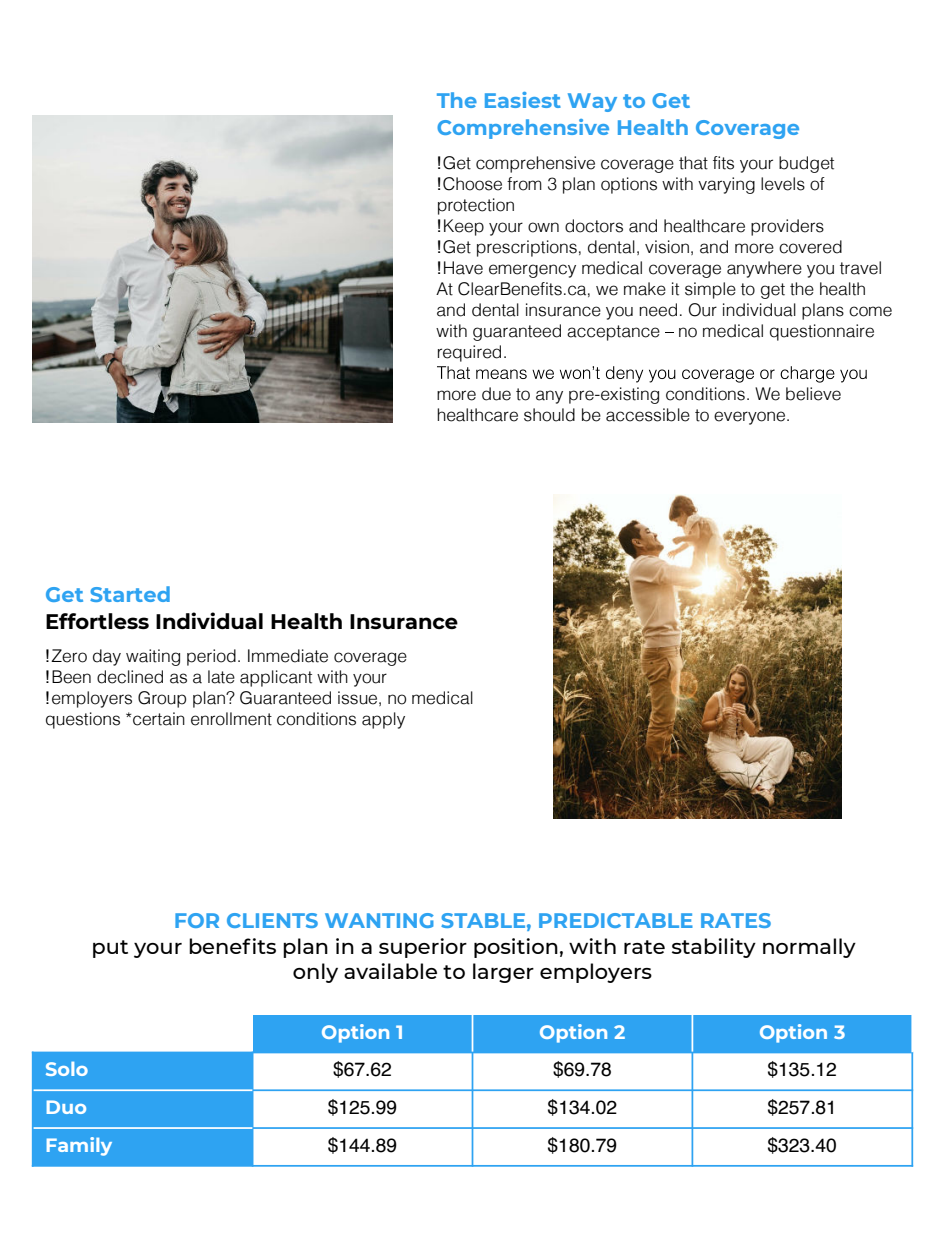
<style>
.page{position:relative;width:945px;height:1260px;background:#fff}
.page>*{position:absolute;margin:0;border:0;box-sizing:border-box;transform-origin:0 0}
.t1{font:700 21px/26.4px "Montserrat";color:#2ea3f2}
.t2{font:500 21px/24.8px "Montserrat";color:#000;text-align:center}
.t3{font:700 21px "Montserrat";color:#000}
.t4{font:19.25px "Helvetica";color:#000}
.t5{font:700 19.25px "Montserrat";letter-spacing:-.005em;color:#fff}
.t6{font:300 17.5px/21px "Helvetica";letter-spacing:-.005em;color:#000}
.s1{font-family:"Arial";font-weight:400}
</style>
<div class="page">
<img style="left:33px;top:116px;width:360px;height:306px">
<svg style="left:437px;top:366px;width:430px;height:17px"></svg>
<img style="left:553px;top:494px;width:288px;height:325px">
<div style="left:253px;top:1015px;width:220px;height:37px;background:#2ea3f2"></div>
<div style="left:473px;top:1015px;width:219px;height:37px;background:#2ea3f2"></div>
<div style="left:692px;top:1015px;width:220px;height:37px;background:#2ea3f2"></div>
<div style="left:33px;top:1052px;width:220px;height:38px;background:#2ea3f2"></div>
<div style="left:33px;top:1090px;width:220px;height:38px;background:#2ea3f2"></div>
<div style="left:33px;top:1128px;width:220px;height:38px;background:#2ea3f2"></div>
<hr style="left:472px;top:1015px;width:1px;height:37px;background:#fff">
<hr style="left:472px;top:1052px;width:1px;height:115px;background:#2ea3f2">
<hr style="left:692px;top:1015px;width:1px;height:37px;background:#fff">
<hr style="left:692px;top:1052px;width:1px;height:115px;background:#2ea3f2">
<hr style="left:32px;top:1052px;width:881px;height:1px;background:#2ea3f2">
<hr style="left:32px;top:1089px;width:221px;height:2px;background:#fff">
<hr style="left:253px;top:1089px;width:660px;height:2px;background:#2ea3f2">
<hr style="left:32px;top:1127px;width:221px;height:2px;background:#fff">
<hr style="left:253px;top:1127px;width:660px;height:2px;background:#2ea3f2">
<hr style="left:32px;top:1052px;width:2px;height:115px;background:#2ea3f2">
<hr style="left:911px;top:1015px;width:2px;height:37px;background:#fff">
<hr style="left:911px;top:1052px;width:2px;height:115px;background:#2ea3f2">
<hr style="left:32px;top:1165px;width:881px;height:2px;background:#2ea3f2">
<p class="t1" style="left:437px;top:89px;width:365px">The Easiest Way to Get<br>Comprehensive Health Coverage</p>
<p class="t6" style="left:437px;top:154px;width:458px"><span class="s1">!</span>Get comprehensive coverage that fits your budget <span class="s1">!</span>Choose from 3 plan options with varying levels of protection<br><span class="s1">!</span>Keep your own doctors and healthcare providers<br><span class="s1">!</span>Get prescriptions, dental, vision, and more covered <span class="s1">!</span>Have emergency medical coverage anywhere you travel At ClearBenefits.ca, we make it simple to get the health and dental insurance you need. Our individual plans come with guaranteed acceptance no medical questionnaire required.</p>
<p class="t6" style="left:437px;top:385px;width:407px">more due to any pre-existing conditions. We believe healthcare should be accessible to everyone.</p>
<p class="t1" style="left:45px;top:583px;width:128px">Get Started</p>
<p class="t3" style="left:45px;top:612px;width:414px">Effortless Individual Health Insurance</p>
<p class="t6" style="left:45px;top:647px;width:430px"><span class="s1">!</span>Zero day waiting period. Immediate coverage<br><span class="s1">!</span>Been declined as a late applicant with your <span class="s1">!</span>employers Group plan? Guaranteed issue, no medical questions *certain enrollment conditions apply</p>
<p class="t1" style="left:174px;top:908px;width:599px">FOR CLIENTS WANTING STABLE, PREDICTABLE RATES</p>
<p class="t2" style="left:92px;top:936px;width:766px">put your benefits plan in a superior position, with rate stability normally only available to larger employers</p>
<p class="t5" style="left:321px;top:1024px;width:84px">Option 1</p>
<p class="t5" style="left:539px;top:1024px;width:88px">Option 2</p>
<p class="t5" style="left:759px;top:1024px;width:88px">Option 3</p>
<p class="t5" style="left:45px;top:1061px;width:45px">Solo</p>
<p class="t4" style="left:333px;top:1062px;width:60px">$67.62</p>
<p class="t4" style="left:553px;top:1062px;width:60px">$69.78</p>
<p class="t4" style="left:768px;top:1062px;width:71px">$135.12</p>
<p class="t5" style="left:45px;top:1099px;width:43px">Duo</p>
<p class="t4" style="left:328px;top:1099px;width:71px">$125.99</p>
<p class="t4" style="left:548px;top:1099px;width:71px">$134.02</p>
<p class="t4" style="left:768px;top:1099px;width:71px">$257.81</p>
<p class="t5" style="left:45px;top:1137px;width:69px">Family</p>
<p class="t4" style="left:328px;top:1137px;width:71px">$144.89</p>
<p class="t4" style="left:548px;top:1137px;width:71px">$180.79</p>
<p class="t4" style="left:768px;top:1137px;width:71px">$323.40</p>
</div>
